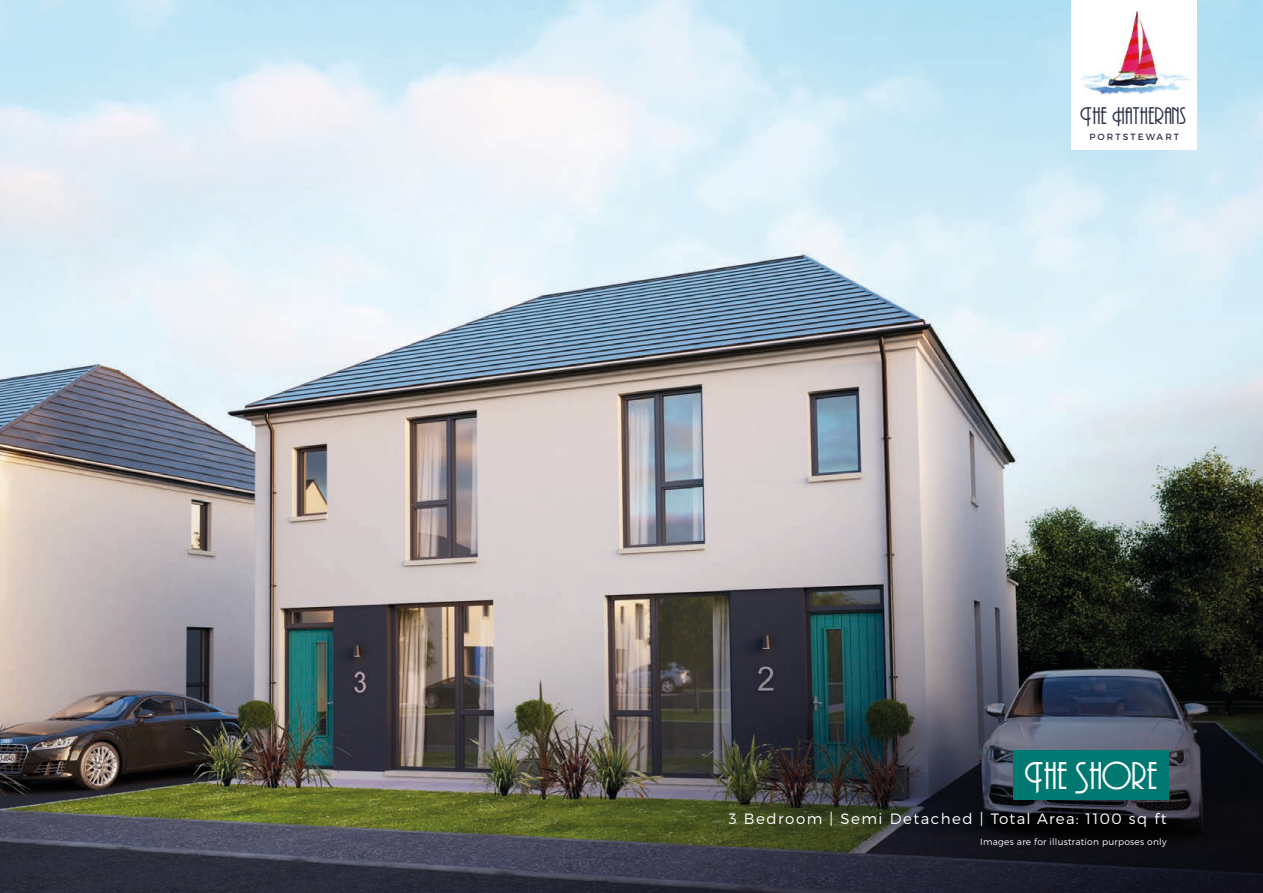
<style>
.page{position:relative;width:1263px;height:893px;background:#fff}
.page>*{position:absolute;margin:0;border:0;box-sizing:border-box;transform-origin:0 0}
.t1{font:36px "Andes";color:#fff}
.t2{font:22.5px "Andes";color:#2c3146}
.t3{font:300 15px "Montserrat";letter-spacing:.1em;color:#fff}
.t4{font:300 9px "Montserrat";letter-spacing:.03em;color:#fff}
.t5{font:9px "Montserrat";letter-spacing:.23em;color:#2c3146}
</style>
<div class="page">
<img style="left:0;top:0;width:1263px;height:893px">
<div style="left:1013px;top:750px;width:156px;height:49px;background:#007872"></div>
<img style="left:1071px;top:0;width:126px;height:150px">
<p class="t2" style="left:1080px;top:106px;width:107px">The Hatherans</p>
<p class="t5" style="left:1089px;top:131px;width:91px">PORTSTEWART</p>
<p class="t1" style="left:1024px;top:760px;width:135px">The Shore</p>
<p class="t3" style="left:729px;top:809px;width:439px">3 Bedroom | Semi Detached | Total Area: 1100 sq ft</p>
<p class="t4" style="left:980px;top:836px;width:188px">Images are for illustration purposes only</p>
</div>
